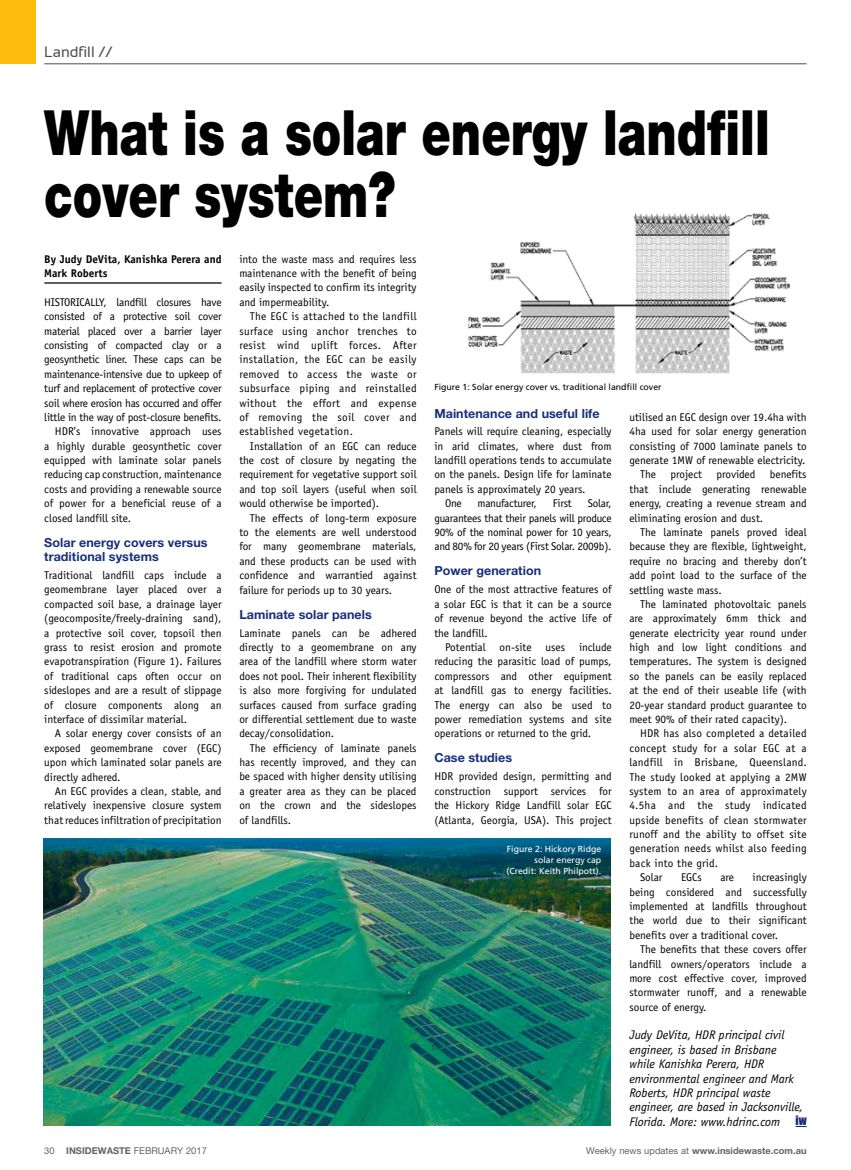
<style>
.page{position:relative;width:851px;height:1170px;background:#fff}
.page>*{position:absolute;margin:0;border:0;box-sizing:border-box;transform-origin:0 0}
.t1{font:900 62.5px/62.5px "Helvetica Neue LT Pro";color:#000;scale:.75 1}
.t2{font:15px "Sansation";color:#4d4d4f}
.t3{font:italic 12.5px/14.4px "Officina Sans";color:#000}
.t4{font:700 12.5px/14.4px "Helvetica Neue LT Pro";letter-spacing:.005em;color:#182e7a}
.t5{font:11.88px "Impact";color:#182e7a}
.t6{font:11.25px/14.4px "Officina Sans";color:#000;text-align:justify}
.t7{font:11.25px "Officina Sans";letter-spacing:-.02em;color:#000}
.t8{font:11.25px "Officina Sans";letter-spacing:.02em;color:#000}
.t9{font:700 11.25px/14.4px "Officina Sans";color:#000}
.t10{font:700 9.38px "Helvetica Neue LT Pro";color:#636466}
.t11{font:9.38px "Helvetica Neue LT Pro";color:#636466}
.t12{font:8.75px/11.2px "Frutiger";color:#fff;text-align:right}
.t13{font:8.75px "Frutiger";color:#000}
.s1{font-weight:700}
.s2{font-weight:400}
</style>
<div class="page">
<hr style="left:44px;top:63px;width:762px;height:1px;background:#4d4d4f">
<div style="left:0;top:0;width:35px;height:64px;background:#febc11"></div>
<hr style="left:44px;top:282px;width:177px;height:1px;background:#000">
<img style="left:468px;top:213px;width:322px;height:161px">
<img style="left:43px;top:838px;width:567px;height:287px">
<h2 class="t2" style="left:44px;top:43px;width:70px">Landfill //</h2>
<h1 class="t1" style="left:44px;top:101px;width:968px">What is a solar energy landfill cover system?</h1>
<p class="t9" style="left:44px;top:251px;width:179px">By Judy DeVita, Kanishka Perera and<br>Mark Roberts</p>
<p class="t7" style="left:44px;top:295px;width:179px">HISTORICALLY, landfill closures have</p>
<p class="t7" style="left:44px;top:310px;width:179px">consisted of a protective soil cover</p>
<p class="t7" style="left:44px;top:324px;width:179px">material placed over a barrier layer</p>
<p class="t7" style="left:44px;top:338px;width:179px">consisting of compacted clay or a</p>
<p class="t7" style="left:44px;top:353px;width:179px">geosynthetic liner. These caps can be</p>
<p class="t7" style="left:44px;top:367px;width:179px">maintenance-intensive due to upkeep of</p>
<p class="t7" style="left:44px;top:382px;width:179px">turf and replacement of protective cover</p>
<p class="t7" style="left:44px;top:396px;width:179px">soil where erosion has occurred and offer</p>
<p class="t7" style="left:44px;top:410px;width:179px">little in the way of post-closure benefits.</p>
<p class="t6" style="left:55px;top:424px;width:168px">HDR’s innovative approach uses</p>
<p class="t6" style="left:44px;top:438px;width:179px">a highly durable geosynthetic cover</p>
<p class="t6" style="left:44px;top:453px;width:179px">equipped with laminate solar panels</p>
<p class="t6" style="left:44px;top:467px;width:179px">reducing cap construction, maintenance</p>
<p class="t6" style="left:44px;top:482px;width:179px">costs and providing a renewable source</p>
<p class="t6" style="left:44px;top:496px;width:179px">of power for a beneficial reuse of a</p>
<p class="t6" style="left:44px;top:510px;width:88px">closed landfill site.</p>
<p class="t4" style="left:44px;top:534px;width:165px">Solar energy covers versus traditional systems</p>
<p class="t6" style="left:44px;top:568px;width:179px">Traditional landfill caps include a geomembrane layer placed over a compacted soil base, a drainage layer (geocomposite/freely-draining sand), a protective soil cover, topsoil then grass to resist erosion and promote evapotranspiration (Figure 1). Failures of traditional caps often occur on sideslopes and are a result of slippage of closure components along an interface of dissimilar material.</p>
<p class="t6" style="left:44px;top:726px;width:179px;text-indent:11px">A solar energy cover consists of an exposed geomembrane cover (EGC) upon which laminated solar panels are directly adhered.</p>
<p class="t6" style="left:44px;top:783px;width:179px;text-indent:11px">An EGC provides a clean, stable, and relatively inexpensive closure system that reduces infiltration of precipitation</p>
<p class="t6" style="left:239px;top:252px;width:179px">into the waste mass and requires less maintenance with the benefit of being easily inspected to confirm its integrity and impermeability.</p>
<p class="t6" style="left:239px;top:309px;width:179px;text-indent:11px">The EGC is attached to the landfill surface using anchor trenches to resist wind uplift forces. After installation, the EGC can be easily removed to access the waste or subsurface piping and reinstalled without the effort and expense of removing the soil cover and established vegetation.</p>
<p class="t6" style="left:239px;top:438px;width:179px;text-indent:11px">Installation of an EGC can reduce the cost of closure by negating the requirement for vegetative support soil and top soil layers (useful when soil would otherwise be imported).</p>
<p class="t6" style="left:239px;top:510px;width:179px;text-indent:11px">The effects of long-term exposure to the elements are well understood for many geomembrane materials, and these products can be used with confidence and warrantied against failure for periods up to 30 years.</p>
<p class="t4" style="left:239px;top:606px;width:134px">Laminate solar panels</p>
<p class="t6" style="left:239px;top:625px;width:179px">Laminate panels can be adhered directly to a geomembrane on any area of the landfill where storm water does not pool. Their inherent flexibility is also more forgiving for undulated surfaces caused from surface grading or differential settlement due to waste decay/consolidation.</p>
<p class="t6" style="left:239px;top:740px;width:179px;text-indent:11px">The efficiency of laminate panels has recently improved, and they can be spaced with higher density utilising a greater area as they can be placed on the crown and the sideslopes of landfills.</p>
<p class="t13" style="left:434px;top:382px;width:229px">Figure 1: Solar energy cover vs. traditional landfill cover</p>
<p class="t4" style="left:434px;top:405px;width:167px">Maintenance and useful life</p>
<p class="t6" style="left:434px;top:424px;width:179px">Panels will require cleaning, especially</p>
<p class="t6" style="left:434px;top:438px;width:179px">in arid climates, where dust from</p>
<p class="t6" style="left:434px;top:453px;width:179px">landfill operations tends to accumulate</p>
<p class="t6" style="left:434px;top:467px;width:179px">on the panels. Design life for laminate</p>
<p class="t6" style="left:434px;top:482px;width:153px">panels is approximately 20 years.</p>
<p class="t6" style="left:445px;top:496px;width:18px">One</p>
<p class="t7" style="left:477px;top:497px;width:61px">manufacturer,</p>
<p class="t6" style="left:552px;top:496px;width:20px">First</p>
<p class="t6" style="left:434px;top:496px;width:179px;text-indent:153px">Solar, guarantees that their panels will produce 90% of the nominal power for 10 years, and 80% for 20 years (First Solar. 2009b).</p>
<p class="t4" style="left:434px;top:563px;width:108px">Power generation</p>
<p class="t6" style="left:434px;top:582px;width:179px">One of the most attractive features of a solar EGC is that it can be a source of revenue beyond the active life of the landfill.</p>
<p class="t6" style="left:434px;top:640px;width:179px;text-indent:11px">Potential on-site uses include reducing the parasitic load of pumps, compressors and other equipment at landfill gas to energy facilities.<br>The energy can also be used to power remediation systems and site operations or returned to the grid.</p>
<p class="t4" style="left:434px;top:750px;width:79px">Case studies</p>
<p class="t6" style="left:434px;top:769px;width:179px">HDR provided design, permitting and construction support services for the Hickory Ridge Landfill solar EGC (Atlanta, Georgia, USA). This project</p>
<p class="t12" style="left:506px;top:843px;width:96px">Figure 2: Hickory Ridge solar energy cap (Credit: Keith Philpott).</p>
<p class="t6" style="left:629px;top:410px;width:179px">utilised an EGC design over 19.4ha with</p>
<p class="t6" style="left:629px;top:424px;width:179px">4ha used for solar energy generation</p>
<p class="t6" style="left:629px;top:438px;width:179px">consisting of 7000 laminate panels to</p>
<p class="t6" style="left:629px;top:453px;width:177px">generate 1MW of renewable electricity.</p>
<p class="t6" style="left:640px;top:467px;width:17px">The</p>
<p class="t6" style="left:670px;top:467px;width:33px">project</p>
<p class="t6" style="left:716px;top:467px;width:40px">provided</p>
<p class="t6" style="left:629px;top:467px;width:179px;text-indent:140px">benefits that include generating renewable energy, creating a revenue stream and eliminating erosion and dust.</p>
<p class="t6" style="left:629px;top:525px;width:179px;text-indent:11px">The laminate panels proved ideal because they are flexible, lightweight, require no bracing and thereby don’t add point load to the surface of the settling waste mass.</p>
<p class="t6" style="left:629px;top:597px;width:179px;text-indent:11px">The laminated photovoltaic panels are approximately 6mm thick and generate electricity year round under high and low light conditions and temperatures. The system is designed so the panels can be easily replaced at the end of their useable life (with 20-year standard product guarantee to meet 90% of their rated capacity).</p>
<p class="t8" style="left:640px;top:727px;width:168px">HDR has also completed a detailed</p>
<p class="t8" style="left:629px;top:741px;width:179px">concept study for a solar EGC at a</p>
<p class="t8" style="left:629px;top:755px;width:179px">landfill in Brisbane, Queensland.</p>
<p class="t8" style="left:629px;top:770px;width:179px">The study looked at applying a 2MW</p>
<p class="t8" style="left:629px;top:784px;width:179px">system to an area of approximately</p>
<p class="t8" style="left:629px;top:798px;width:179px">4.5ha and the study indicated</p>
<p class="t8" style="left:629px;top:813px;width:179px">upside benefits of clean stormwater</p>
<p class="t8" style="left:629px;top:827px;width:179px">runoff and the ability to offset site</p>
<p class="t8" style="left:629px;top:842px;width:179px">generation needs whilst also feeding</p>
<p class="t8" style="left:629px;top:856px;width:90px">back into the grid.</p>
<p class="t6" style="left:640px;top:870px;width:24px">Solar</p>
<p class="t6" style="left:681px;top:870px;width:22px">EGCs</p>
<p class="t6" style="left:720px;top:870px;width:15px">are</p>
<p class="t6" style="left:629px;top:870px;width:179px;text-indent:123px">increasingly being considered and successfully implemented at landfills throughout the world due to their significant benefits over a traditional cover.</p>
<p class="t6" style="left:629px;top:942px;width:179px;text-indent:11px">The benefits that these covers offer landfill owners/operators include a more cost effective cover, improved stormwater runoff, and a renewable source of energy.</p>
<p class="t3" style="left:629px;top:1027px;width:175px">Judy DeVita, HDR principal civil engineer, is based in Brisbane while Kanishka Perera, HDR environmental engineer and Mark<br>Roberts, HDR principal waste engineer, are based in Jacksonville,<br>Florida. More: www.hdrinc.com</p>
<p class="t5" style="left:795px;top:1113px;width:13px">iw</p>
<p class="t11" style="left:44px;top:1144px;width:164px">30 <span class="s1">INSIDEWASTE</span> FEBRUARY 2017</p>
<p class="t10" style="left:586px;top:1144px;width:222px"><span class="s2">Weekly news updates at</span> www.insidewaste.com.au</p>
</div>
